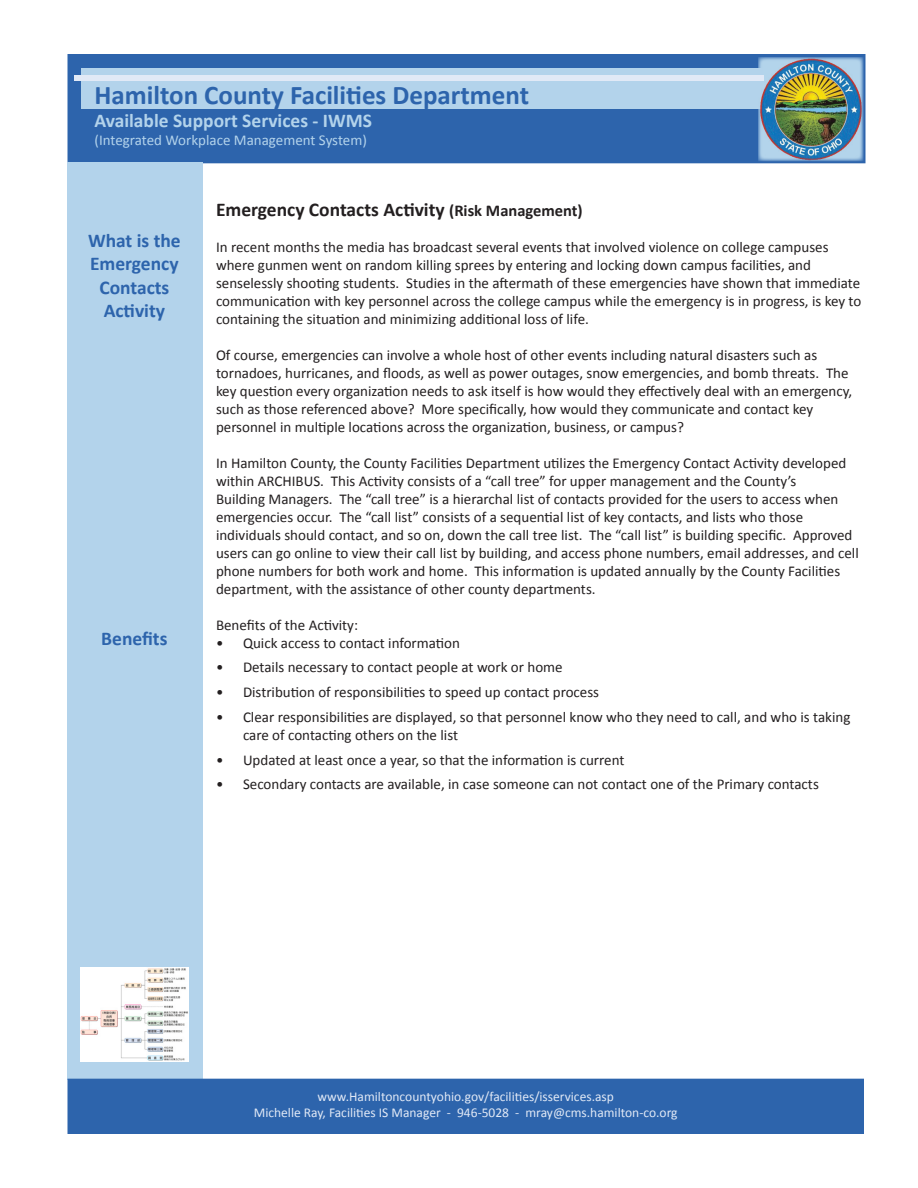
<style>
.page{position:relative;width:918px;height:1188px;background:#fff}
.page>*{position:absolute;margin:0;border:0;box-sizing:border-box;transform-origin:0 0}
.t1{font:700 27px "Calibri";color:#2d64ac}
.t2{font:700 19.5px/23.4px "Calibri";color:#2d64ac;text-align:center}
.t3{font:700 19.5px "Calibri";color:#231f20}
.t4{font:700 19.5px "Calibri";color:#b3d3eb}
.t5{font:15px/18px "Calibri";color:#231f20}
.t6{font:15px "Calibri";color:#b3d3eb}
.t7{font:13.5px/16.2px "Calibri";color:#e1e9f6;text-align:center}
.s1{font-size:16.5px}
</style>
<div class="page">
<div style="left:68px;top:54px;width:798px;height:109px;background:#2d64ac"></div>
<div style="left:81px;top:68px;width:717px;height:41px;background:#b3d3eb"></div>
<div style="left:67px;top:163px;width:136px;height:917px;background:#b3d3eb"></div>
<img style="left:758px;top:57px;width:105px;height:104px">
<div style="left:74px;top:75px;width:690px;height:6px;background:#e1e9f6"></div>
<div style="left:68px;top:1079px;width:796px;height:55px;background:#2d64ac"></div>
<img style="left:81px;top:968px;width:108px;height:94px">
<h1 class="t1" style="left:94px;top:78px;width:436px">Hamilton County Facilities Department</h1>
<h2 class="t4" style="left:94px;top:109px;width:279px">Available Support Services - IWMS</h2>
<p class="t6" style="left:94px;top:131px;width:274px">(Integrated Workplace Management System)</p>
<p class="t2" style="left:88px;top:228px;width:94px">What is the<br>Emergency<br>Contacts<br>Activity</p>
<p class="t2" style="left:101px;top:626px;width:68px">Benefits</p>
<p class="t3" style="left:216px;top:197px;width:368px">Emergency Contacts Activity <span class="s1">(Risk Management)</span></p>
<p class="t5" style="left:216px;top:237px;width:647px">In recent months the media has broadcast several events that involved violence on college campuses where gunmen went on random killing sprees by entering and locking down campus facilities, and senselessly shooting students. Studies in the aftermath of these emergencies have shown that immediate communication with key personnel across the college campus while the emergency is in progress, is key to containing the situation and minimizing additional loss of life.</p>
<p class="t5" style="left:216px;top:345px;width:638px">Of course, emergencies can involve a whole host of other events including natural disasters such as tornadoes, hurricanes, and floods, as well as power outages, snow emergencies, and bomb threats. The key question every organization needs to ask itself is how would they effectively deal with an emergency, such as those referenced above? More specifically, how would they communicate and contact key personnel in multiple locations across the organization, business, or campus?</p>
<p class="t5" style="left:216px;top:453px;width:644px">In Hamilton County, the County Facilities Department utilizes the Emergency Contact Activity developed within ARCHIBUS. This Activity consists of a “call tree” for upper management and the County’s<br>Building Managers. The “call tree” is a hierarchal list of contacts provided for the users to access when emergencies occur. The “call list” consists of a sequential list of key contacts, and lists who those individuals should contact, and so on, down the call tree list. The “call list” is building specific. Approved users can go online to view their call list by building, and access phone numbers, email addresses, and cell phone numbers for both work and home. This information is updated annually by the County Facilities department, with the assistance of other county departments.</p>
<p class="t5" style="left:216px;top:615px;width:144px">Benefits of the Activity:</p>
<p class="t5" style="left:216px;top:633px;width:246px">• Quick access to contact information</p>
<p class="t5" style="left:216px;top:658px;width:348px">• Details necessary to contact people at work or home</p>
<p class="t5" style="left:216px;top:682px;width:385px">• Distribution of responsibilities to speed up contact process</p>
<p class="t5" style="left:243px;top:707px;width:609px;text-indent:-27px">• Clear responsibilities are displayed, so that personnel know who they need to call, and who is taking care of contacting others on the list</p>
<p class="t5" style="left:216px;top:750px;width:410px">• Updated at least once a year, so that the information is current</p>
<p class="t5" style="left:216px;top:775px;width:604px">• Secondary contacts are available, in case someone can not contact one of the Primary contacts</p>
<p class="t7" style="left:254px;top:1088px;width:425px">www.Hamiltoncountyohio.gov/facilities/isservices.asp<br>Michelle Ray, Facilities IS Manager - 946-5028 - mray@cms.hamilton-co.org</p>
</div>
